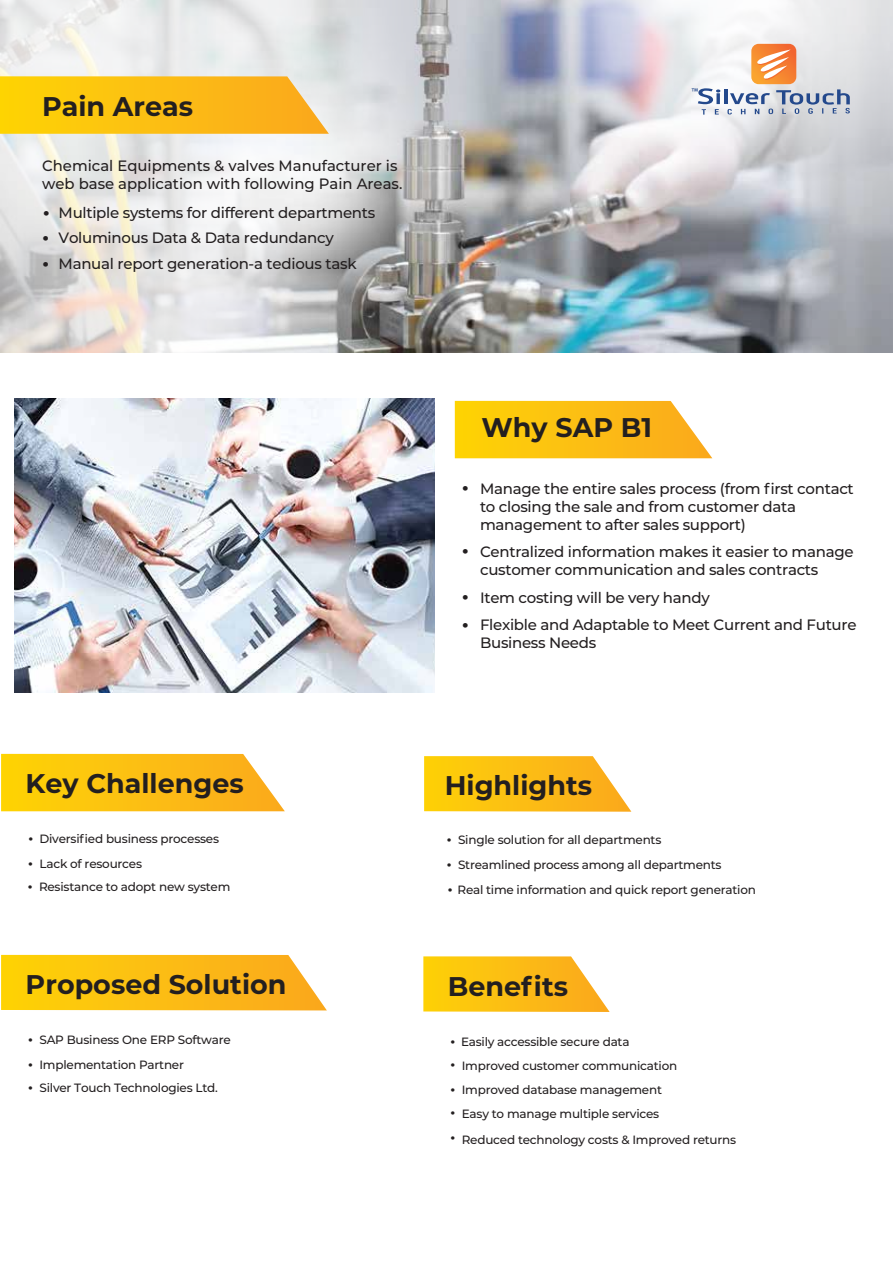
<style>
.page{position:relative;width:893px;height:1263px;background:#fff}
.page>*{position:absolute;margin:0;border:0;box-sizing:border-box;transform-origin:0 0}
.t1{font:700 27px "Montserrat";color:#231f20}
.t2{font:700 16.5px/26.5px "Arial";color:#231f20}
.t3{font:500 15px/18px "Montserrat";letter-spacing:-.02em;color:#231f20}
.t4{font:500 15px/17.9px "Montserrat";color:#231f20}
.t5{font:500 12px/25px "Montserrat";letter-spacing:-.02em;color:#231f20}
.t6{font:700 11.7px "Arial";color:#231f20}
.s1{font-family:"Arial";font-weight:700;font-size:16.5px}
.s2{font-family:"Arial";font-weight:700;font-size:11.7px}
</style>
<div class="page">
<img style="left:0;top:0;width:893px;height:352px">
<svg style="left:424px;top:756px;width:207px;height:56px;background:#fcc42a"></svg>
<svg style="left:0;top:76px;width:329px;height:58px;background:#fac121"></svg>
<svg style="left:692px;top:44px;width:158px;height:71px"></svg>
<svg style="left:455px;top:401px;width:257px;height:57px;background:#fcc423"></svg>
<img style="left:15px;top:399px;width:420px;height:294px">
<svg style="left:1px;top:754px;width:284px;height:57px;background:#fcc421"></svg>
<svg style="left:1px;top:955px;width:326px;height:55px;background:#fcc11f"></svg>
<svg style="left:423px;top:956px;width:187px;height:56px;background:#fcc52e"></svg>
<h1 class="t1" style="left:42px;top:87px;width:153px">Pain Areas</h1>
<p class="t4" style="left:42px;top:156px;width:362px">Chemical Equipments &amp; valves Manufacturer is web base application with following Pain Areas.</p>
<p class="t3" style="left:59px;top:199px;width:318px;line-height:25.5px">Multiple systems for different departments<br>Voluminous Data &amp; Data redundancy<br>Manual report generation-a tedious task</p>
<h2 class="t2" style="left:43px;top:200px;width:7px">•</h2>
<h2 class="t2" style="left:43px;top:225px;width:7px">• •</h2>
<h1 class="t1" style="left:482px;top:408px;width:172px">Why SAP B1</h1>
<p class="t3" style="left:480px;top:479px;width:375px">Manage the entire sales process (from first contact to closing the sale and from customer data management to after sales support)</p>
<p class="t3" style="left:480px;top:542px;width:375px">Centralized information makes it easier to manage customer communication and sales contracts</p>
<p class="t3" style="left:462px;top:588px;width:249px"><span class="s1">•</span> Item costing will be very handy</p>
<p class="t3" style="left:480px;top:615px;width:378px;text-indent:-18px"><span class="s1">•</span> Flexible and Adaptable to Meet Current and Future<br>Business Needs</p>
<h2 class="t2" style="left:462px;top:475px;width:7px">•</h2>
<h2 class="t2" style="left:462px;top:538px;width:7px">•</h2>
<h1 class="t1" style="left:26px;top:764px;width:220px">Key Challenges</h1>
<h1 class="t1" style="left:445px;top:766px;width:149px">Highlights</h1>
<p class="t5" style="left:39px;top:825px;width:181px">Diversified business processes</p>
<p class="t5" style="left:29px;top:850px;width:115px"><span class="s2">•</span> Lack of resources</p>
<p class="t5" style="left:28px;top:874px;width:204px"><span class="s2">•</span> Resistance to adopt new system</p>
<p class="t6" style="left:29px;top:830px;width:6px">•</p>
<p class="t5" style="left:447px;top:827px;width:216px"><span class="s2">•</span> Single solution for all departments</p>
<p class="t5" style="left:447px;top:852px;width:276px"><span class="s2">•</span> Streamlined process among all departments</p>
<p class="t5" style="left:448px;top:877px;width:309px"><span class="s2">•</span> Real time information and quick report generation</p>
<h1 class="t1" style="left:26px;top:965px;width:262px">Proposed Solution</h1>
<h1 class="t1" style="left:448px;top:967px;width:122px">Benefits</h1>
<p class="t5" style="left:39px;top:1026px;width:193px;text-indent:-11px"><span class="s2">•</span> SAP Business One ERP Software<br>Implementation Partner</p>
<p class="t6" style="left:29px;top:1056px;width:6px">•</p>
<p class="t5" style="left:39px;top:1075px;width:180px">Silver Touch Technologies Ltd.</p>
<p class="t6" style="left:29px;top:1080px;width:6px">•</p>
<p class="t5" style="left:451px;top:1029px;width:180px"><span class="s2">•</span> Easily accessible secure data</p>
<p class="t5" style="left:451px;top:1053px;width:228px"><span class="s2">•</span> Improved customer communication</p>
<p class="t5" style="left:451px;top:1077px;width:213px;line-height:24px;text-align:right"><span class="s2">•</span> Improved database management<br>Easy to manage multiple services</p>
<p class="t5" style="left:451px;top:1126px;width:287px"><span class="s2">•</span> Reduced technology costs &amp; Improved returns</p>
<p class="t6" style="left:451px;top:1104px;width:6px">•</p>
</div>
